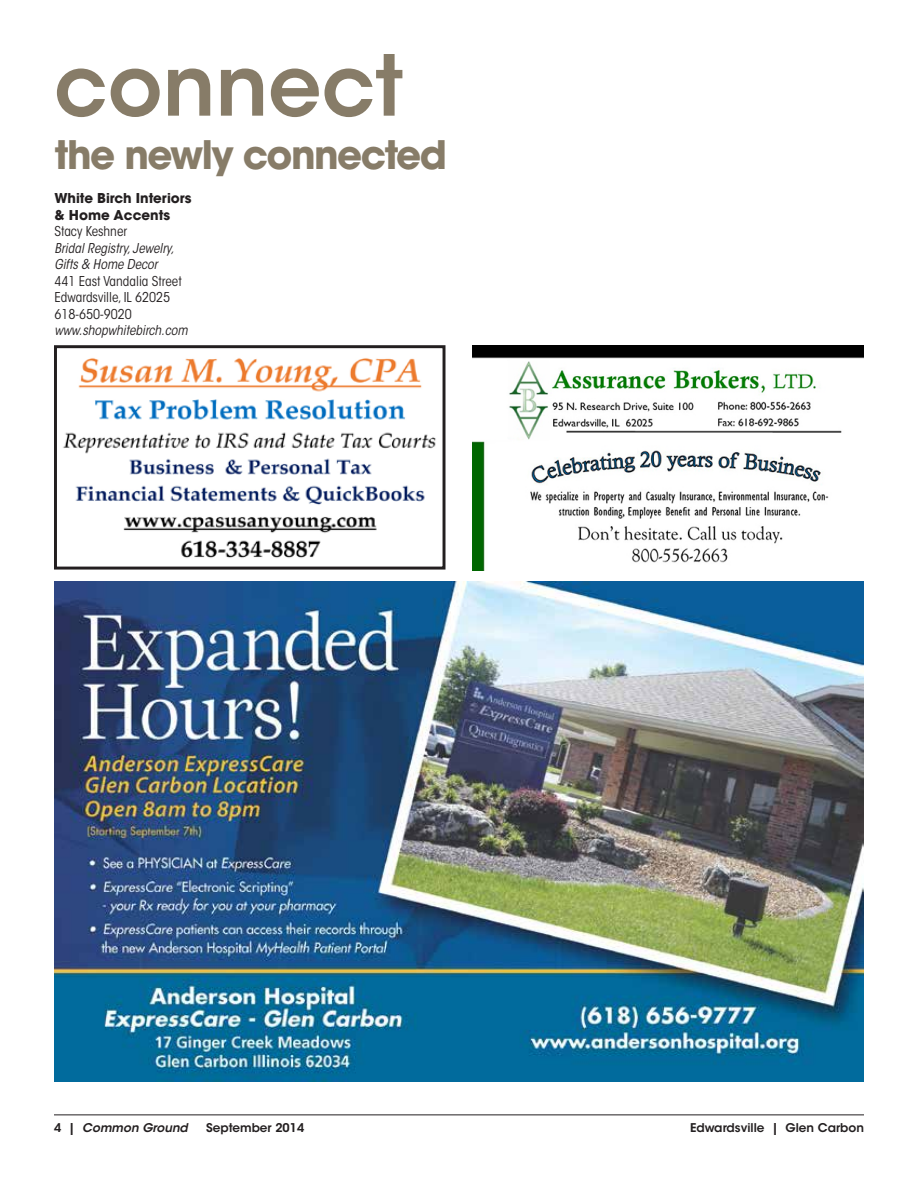
<style>
.page{position:relative;width:918px;height:1188px;background:#fff}
.page>*{position:absolute;margin:0;border:0;box-sizing:border-box;transform-origin:0 0}
.t1{font:600 83.4px "ITC Avant Garde Std";color:#877c68}
.t2{font:700 39px "ITC Avant Garde Std";letter-spacing:-.04em;color:#877c68}
.t3{font:condensed 13.5px/16.5px "ITC Avant Garde Std";color:#231f20}
.t4{font:italic condensed 13.5px/16.5px "ITC Avant Garde Std";color:#231f20}
.t5{font:700 13.5px/16.5px "ITC Avant Garde Std";color:#231f20}
.t6{font:600 12px "ITC Avant Garde Std";color:#231f20}
.t7{font:italic 600 12px "ITC Avant Garde Std";color:#231f20}
.s1{font-style:normal}
</style>
<div class="page">
<hr style="left:54px;top:1114px;width:810px;height:1px;background:#231f20">
<img style="left:54px;top:582px;width:810px;height:500px">
<img style="left:472px;top:345px;width:392px;height:141px">
<img style="left:472px;top:486px;width:357px;height:33px">
<img style="left:472px;top:519px;width:311px;height:52px">
<img style="left:63px;top:358px;width:373px;height:200px">
<div style="left:54px;top:345px;width:392px;height:225px;border:3px solid #231f20"></div>
<h1 class="t1" style="left:54px;top:32px;width:351px">connect</h1>
<h2 class="t2" style="left:55px;top:130px;width:393px">the newly connected</h2>
<p class="t5" style="left:54px;top:190px;width:138px">White Birch Interiors &amp; Home Accents</p>
<p class="t3" style="left:54px;top:223px;width:74px">Stacy Keshner</p>
<p class="t4" style="left:54px;top:240px;width:121px">Bridal Registry, Jewelry,<br>Gifts &amp; Home Decor</p>
<p class="t3" style="left:54px;top:273px;width:129px">441 East Vandalia Street<br>Edwardsville, IL 62025<br>618-650-9020</p>
<p class="t4" style="left:54px;top:323px;width:135px">www.shopwhitebirch.com</p>
<p class="t7" style="left:54px;top:1120px;width:135px"><span class="s1">4 |</span> Common Ground</p>
<p class="t6" style="left:206px;top:1120px;width:100px">September 2014</p>
<p class="t6" style="left:690px;top:1120px;width:176px">Edwardsville | Glen Carbon</p>
</div>
